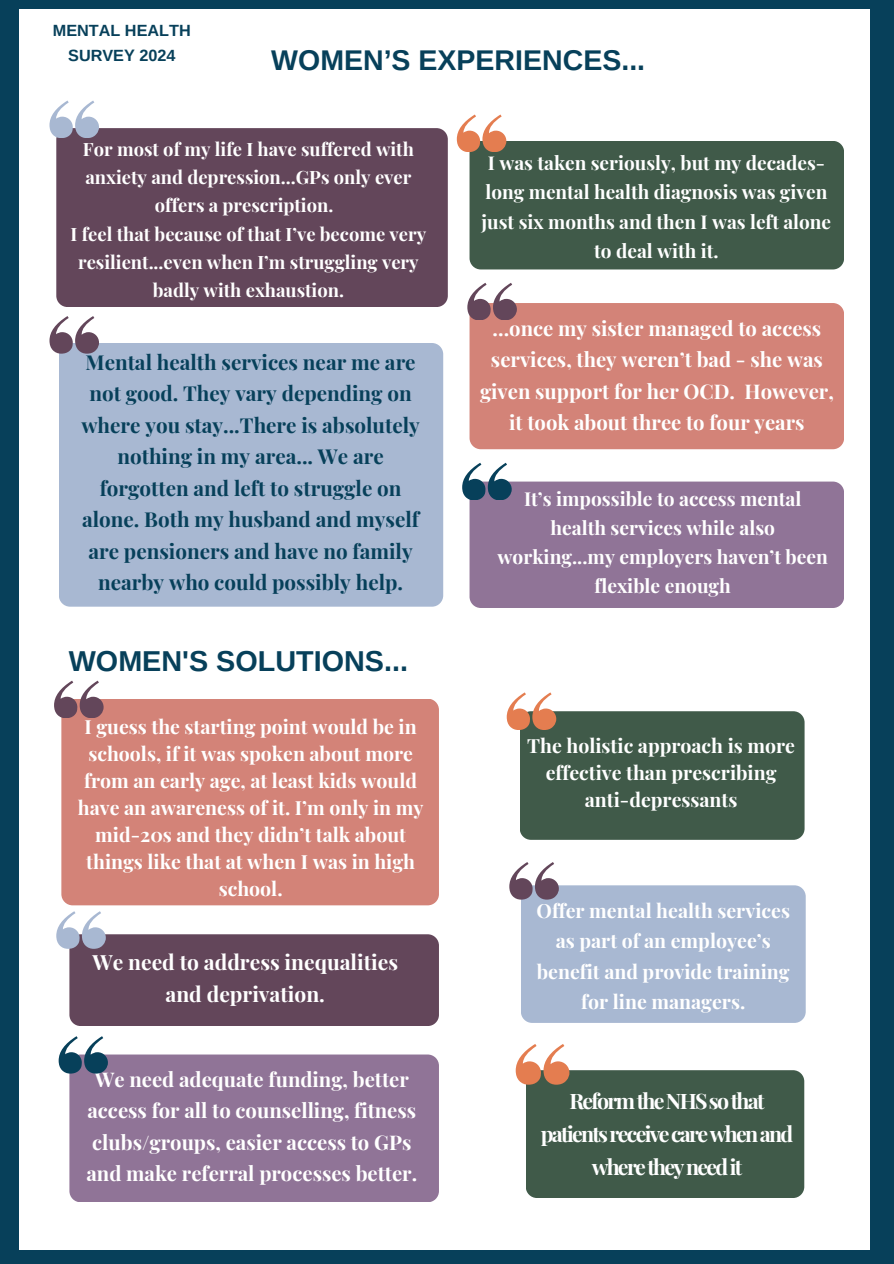
<style>
.page{position:relative;width:894px;height:1264px;background:#fff}
.page>*{position:absolute;margin:0;border:0;box-sizing:border-box;transform-origin:0 0}
.t1{font:700 28.8px "Arimo";color:#07405a}
.t2{font:700 28.5px "Arimo";color:#07405a}
.t3{font:700 21.3px/33px "Playfair Display";letter-spacing:-.08em;color:#fff;text-align:center}
.t4{font:700 21px/32.7px "Playfair Display";color:#fff;text-align:center}
.t5{font:700 20.55px/31.5px "Playfair Display";color:#07405a;text-align:center}
.t6{font:700 20.25px/31.5px "Playfair Display";color:#fff;text-align:center}
.t7{font:700 19.5px/27px "Playfair Display";color:#fff;text-align:center}
.t8{font:700 19.2px/29.2px "Playfair Display";color:#fff;text-align:center}
.t9{font:700 19.05px/29.2px "Playfair Display";color:#fff;text-align:center}
.t10{font:700 18.3px/28.2px "Playfair Display";color:#fff;text-align:center}
.t11{font:700 16.2px/24.8px "Arimo";color:#07405a;text-align:center}
</style>
<div class="page">
<div style="left:0;top:0;width:19px;height:1263px;background:#07405a"></div>
<div style="left:0;top:0;width:893px;height:9px;background:#07405a"></div>
<div style="left:0;top:1249px;width:893px;height:14px;background:#07405a"></div>
<div style="left:469px;top:481px;width:374px;height:127px;background:#907497;border-radius:11px"></div>
<div style="left:469px;top:303px;width:374px;height:146px;background:#d38378;border-radius:11px"></div>
<div style="left:469px;top:141px;width:374px;height:128px;background:#405a49;border-radius:11px"></div>
<div style="left:56px;top:128px;width:391px;height:179px;background:#63465a;border-radius:11px"></div>
<div style="left:59px;top:343px;width:384px;height:263px;background:#a8b8d2;border-radius:11px"></div>
<div style="left:519px;top:711px;width:285px;height:128px;background:#405a49;border-radius:11px"></div>
<svg style="left:506px;top:692px;width:50px;height:37px"></svg>
<div style="left:61px;top:698px;width:377px;height:207px;background:#d38378;border-radius:11px"></div>
<svg style="left:54px;top:680px;width:50px;height:37px"></svg>
<div style="left:525px;top:1070px;width:279px;height:127px;background:#405a49;border-radius:11px"></div>
<div style="left:69px;top:1054px;width:370px;height:148px;background:#907497"></div>
<div style="left:69px;top:934px;width:369px;height:92px;background:#63465a;border-radius:11px"></div>
<div style="left:520px;top:885px;width:285px;height:137px;background:#a8b8d2;border-radius:11px"></div>
<svg style="left:56px;top:911px;width:50px;height:37px"></svg>
<svg style="left:59px;top:1036px;width:49px;height:37px"></svg>
<svg style="left:515px;top:1044px;width:54px;height:40px"></svg>
<svg style="left:509px;top:862px;width:49px;height:37px"></svg>
<svg style="left:467px;top:283px;width:49px;height:37px"></svg>
<svg style="left:49px;top:100px;width:50px;height:38px"></svg>
<svg style="left:49px;top:316px;width:50px;height:37px"></svg>
<svg style="left:456px;top:114px;width:50px;height:38px"></svg>
<svg style="left:462px;top:463px;width:49px;height:37px"></svg>
<div style="left:870px;top:0;width:23px;height:1249px;background:#07405a"></div>
<p class="t11" style="left:53px;top:18px;width:139px">MENTAL HEALTH<br>SURVEY 2024</p>
<h3 class="t2" style="left:271px;top:44px;width:375px">WOMEN’S EXPERIENCES...</h3>
<h3 class="t10" style="left:71px;top:134px;width:357px">For most of my life I have suffered with anxiety and depression...GPs only ever offers a prescription.<br>I feel that because of that I’ve become very resilient...even when I’m struggling very badly with exhaustion.</h3>
<p class="t5" style="left:81px;top:345px;width:340px">Mental health services near me are not good. They vary depending on where you stay...There is absolutely nothing in my area... We are forgotten and left to struggle on alone. Both my husband and myself are pensioners and have no family nearby who could possibly help.</p>
<p class="t1" style="left:69px;top:645px;width:340px">WOMEN'S SOLUTIONS...</p>
<p class="t7" style="left:78px;top:712px;width:347px">I guess the starting point would be in schools, if it was spoken about more from an early age, at least kids would have an awareness of it. I’m only in my mid-20s and they didn’t talk about things like that at when I was in high school.</p>
<h2 class="t4" style="left:92px;top:944px;width:307px">We need to address inequalities and deprivation.</h2>
<p class="t6" style="left:86px;top:1062px;width:332px">We need adequate funding, better access for all to counselling, fitness clubs/groups, easier access to GPs and make referral processes better.</p>
<p class="t9" style="left:481px;top:147px;width:351px">I was taken seriously, but my decades&shy;long mental health diagnosis was given just six months and then I was left alone to deal with it.</p>
<h1 class="t6" style="left:480px;top:312px;width:355px">…once my sister managed to access services, they weren’t bad - she was given support for her OCD. However, it took about three to four years</h1>
<p class="t8" style="left:497px;top:483px;width:332px">It’s impossible to access mental health services while also working...my employers haven’t been flexible enough</p>
<h2 class="t7" style="left:527px;top:731px;width:269px">The holistic approach is more effective than prescribing anti-depressants</h2>
<h1 class="t7" style="left:536px;top:894px;width:255px;line-height:30.3px">Offer mental health services as part of an employee’s benefit and provide training for line managers.</h1>
<h2 class="t3" style="left:540px;top:1083px;width:254px">ReformtheNHSsothat patientsreceivecarewhenand wheretheyneedit</h2>
</div>
